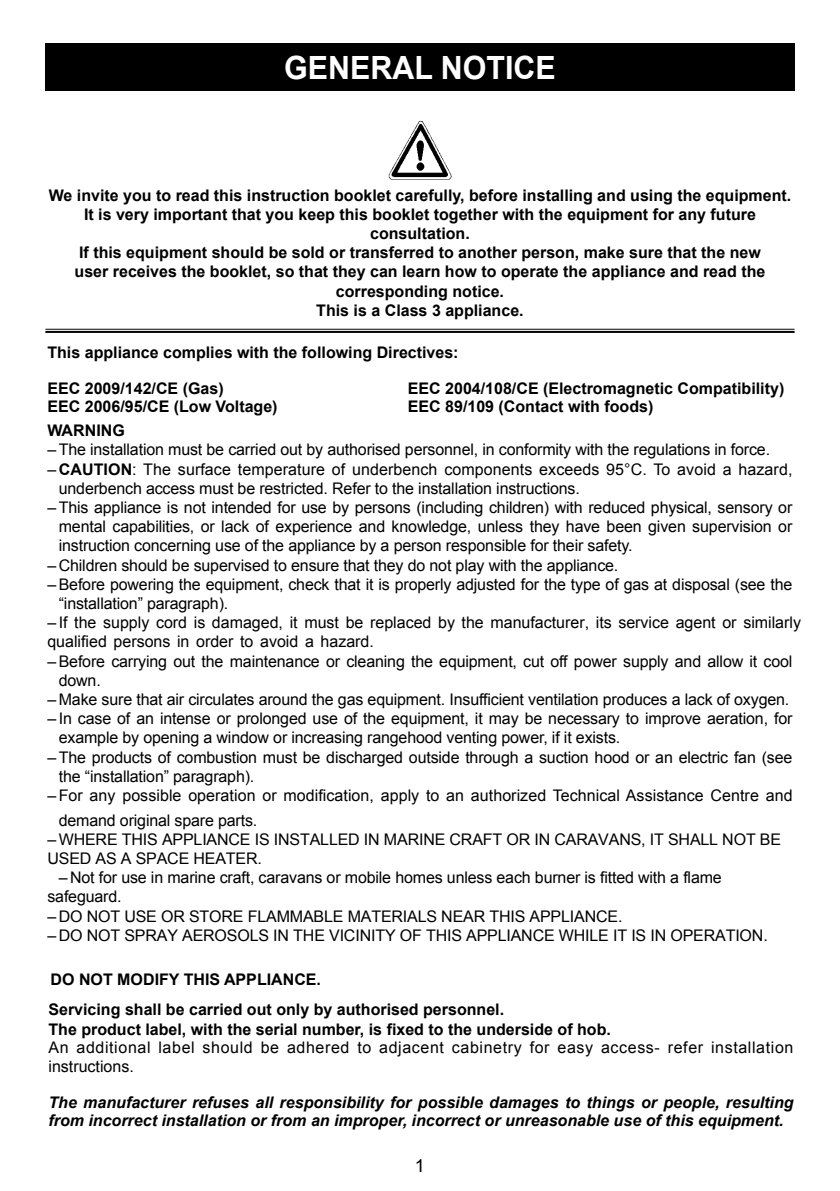
<style>
.page{position:relative;width:840px;height:1191px;background:#fff}
.page>*{position:absolute;margin:0;border:0;box-sizing:border-box;transform-origin:0 0}
.t1{font:700 32px "Arial";color:#fff;scale:.95 1}
.t2{font:18px "Arial";color:#000}
.t3{font:16px/19.2px "Arial";letter-spacing:-.01em;color:#000}
.t4{font:700 16px/19.2px "Arial";color:#000;text-align:center}
.t5{font:italic 700 16px/18px "Arial";color:#000}
.t6{font:16px/19.2px "Arial";letter-spacing:.04em;color:#000}
.s1{font-weight:700}
</style>
<div class="page">
<div style="left:45px;top:43px;width:749px;height:48px;background:#000"></div>
<img style="left:388px;top:120px;width:64px;height:60px">
<hr style="left:45px;top:329px;width:749px;height:1px;background:#000">
<hr style="left:45px;top:331px;width:749px;height:2px;background:#000">
<h1 class="t1" style="left:284px;top:46px;width:287px">GENERAL NOTICE</h1>
<p class="t4" style="left:49px;top:186px;width:743px">We invite you to read this instruction booklet carefully, before installing and using the equipment.<br>It is very important that you keep this booklet together with the equipment for any future consultation.<br>If this equipment should be sold or transferred to another person, make sure that the new<br>user receives the booklet, so that they can learn how to operate the appliance and read the corresponding notice.<br>This is a Class 3 appliance.</p>
<p class="t4" style="left:47px;top:343px;width:412px">This appliance complies with the following Directives:</p>
<p class="t4" style="left:47px;top:379px;width:178px">EEC 2009/142/CE (Gas)</p>
<p class="t4" style="left:407px;top:379px;width:378px">EEC 2004/108/CE (Electromagnetic Compatibility)</p>
<p class="t4" style="left:47px;top:397px;width:231px">EEC 2006/95/CE (Low Voltage)</p>
<p class="t4" style="left:407px;top:397px;width:247px">EEC 89/109 (Contact with foods)</p>
<p class="t4" style="left:47px;top:421px;width:79px">WARNING</p>
<p class="t3" style="left:47px;top:440px;width:723px">– The installation must be carried out by authorised personnel, in conformity with the regulations in force.</p>
<p class="t3" style="left:59px;top:459px;width:734px;text-indent:-11px">– <span class="s1">CAUTION</span>: The surface temperature of underbench components exceeds 95°C. To avoid a hazard, underbench access must be restricted. Refer to the installation instructions.</p>
<p class="t3" style="left:59px;top:498px;width:734px;text-align:justify;text-indent:-11px">– This appliance is not intended for use by persons (including children) with reduced physical, sensory or mental capabilities, or lack of experience and knowledge, unless they have been given supervision or instruction concerning use of the appliance by a person responsible for their safety.</p>
<p class="t3" style="left:47px;top:555px;width:572px">– Children should be supervised to ensure that they do not play with the appliance.</p>
<p class="t3" style="left:59px;top:575px;width:734px;text-indent:-11px">– Before powering the equipment, check that it is properly adjusted for the type of gas at disposal (see the “installation” paragraph).</p>
<p class="t3" style="left:47px;top:613px;width:754px">– If the supply cord is damaged, it must be replaced by the manufacturer, its service agent or similarly qualified persons in order to avoid a hazard.</p>
<p class="t3" style="left:59px;top:651px;width:734px;text-indent:-11px">– Before carrying out the maintenance or cleaning the equipment, cut off power supply and allow it cool down.</p>
<p class="t3" style="left:47px;top:690px;width:743px">– Make sure that air circulates around the gas equipment. Insufficient ventilation produces a lack of oxygen.</p>
<p class="t3" style="left:59px;top:709px;width:734px;text-indent:-11px">– In case of an intense or prolonged use of the equipment, it may be necessary to improve aeration, for example by opening a window or increasing rangehood venting power, if it exists.</p>
<p class="t3" style="left:59px;top:747px;width:734px;text-indent:-11px">– The products of combustion must be discharged outside through a suction hood or an electric fan (see the “installation” paragraph).</p>
<p class="t3" style="left:59px;top:783px;width:734px;line-height:24.4px;text-indent:-11px">– For any possible operation or modification, apply to an authorized Technical Assistance Centre and demand original spare parts.</p>
<p class="t3" style="left:47px;top:829px;width:734px">– WHERE THIS APPLIANCE IS INSTALLED IN MARINE CRAFT OR IN CARAVANS, IT SHALL NOT BE<br>USED AS A SPACE HEATER.</p>
<p class="t3" style="left:47px;top:868px;width:675px;text-indent:11px">– Not for use in marine craft, caravans or mobile homes unless each burner is fitted with a flame safeguard.</p>
<p class="t3" style="left:47px;top:906px;width:576px">– DO NOT USE OR STORE FLAMMABLE MATERIALS NEAR THIS APPLIANCE.</p>
<p class="t3" style="left:47px;top:925px;width:721px">– DO NOT SPRAY AEROSOLS IN THE VICINITY OF THIS APPLIANCE WHILE IT IS IN OPERATION.</p>
<p class="t4" style="left:48px;top:965px;width:457px;line-height:29.8px;text-align:left">DO NOT MODIFY THIS APPLIANCE.<br>Servicing shall be carried out only by authorised personnel.</p>
<p class="t4" style="left:48px;top:1019px;width:563px">The product label, with the serial number, is fixed to the underside of hob.</p>
<p class="t6" style="left:48px;top:1037px;width:746px">An additional label should be adhered to adjacent cabinetry for easy access- refer installation instructions.</p>
<p class="t5" style="left:48px;top:1093px;width:746px">The manufacturer refuses all responsibility for possible damages to things or people, resulting from incorrect installation or from an improper, incorrect or unreasonable use of this equipment.</p>
<p class="t2" style="left:415px;top:1153px;width:12px">1</p>
</div>
